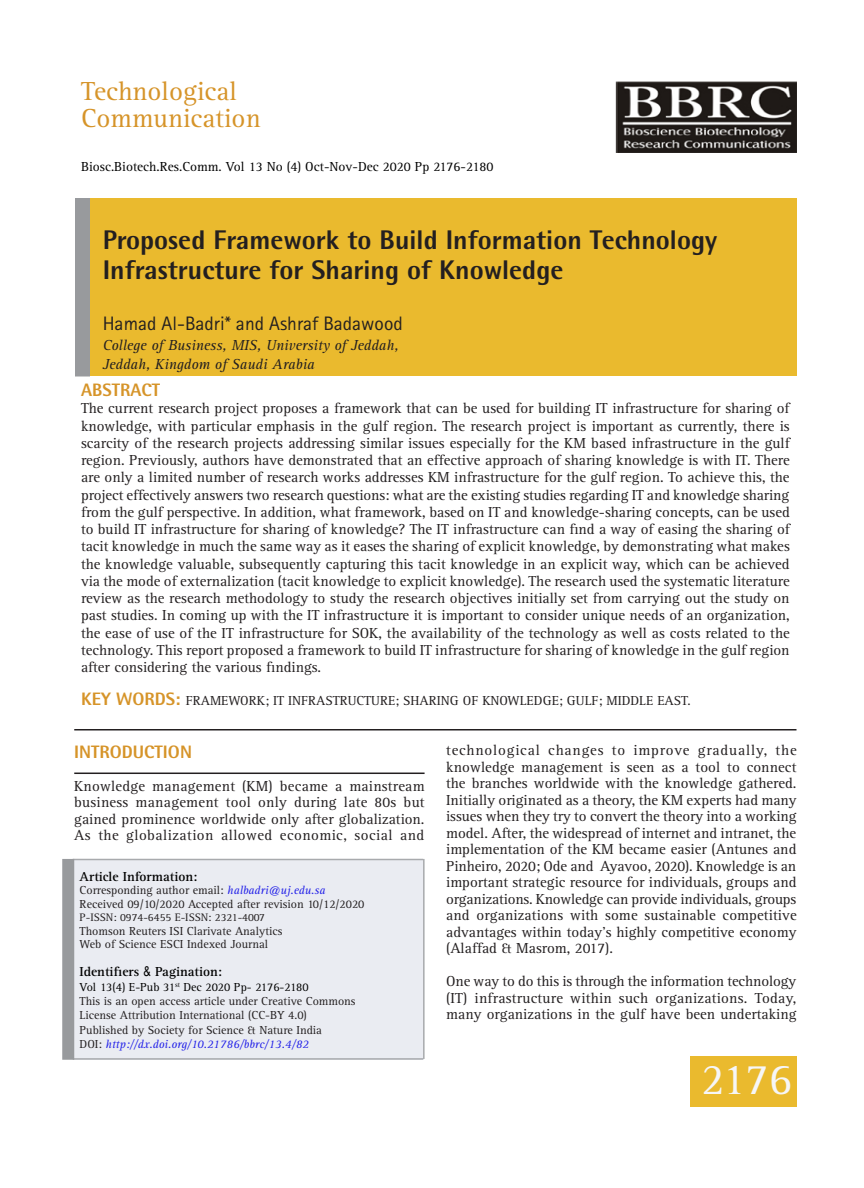
<style>
.page{position:relative;width:864px;height:1188px;background:#fff}
.page>*{position:absolute;margin:0;border:0;box-sizing:border-box;transform-origin:0 0}
.Body_text{font:45px "Rotis Serif Std";color:#f6f6f7}
.Body_text-2{font:800 27px/30px "Rotis Semi Sans Std";color:#231f20}
.Body_text-3{font:27px "Rotis Serif Std";color:#d69429}
.Body_text-4{font:19.5px "Rotis Sans Serif Std";color:#231f20}
.Body_text-5{font:800 18px "Rotis Semi Sans Std";color:#d69429}
.Body_text-6{font:15px/16.5px "Rotis Serif Std";color:#231f20;text-align:justify}
.Body_text-7{font:italic 15px "Rotis Serif Std";color:#231f20}
.Body_text-8{font:13.5px "Rotis Serif Std";color:#231f20}
.Body_text-9{font:13.5px "Rotis Serif Std";color:#000}
.Body_text-10{font:700 13.5px "Rotis Serif Std";color:#000}
.Body_text-11{font:12px/14.2px "Rotis Serif Std";color:#231f20}
.Body_text-12{font:italic 12px "Rotis Serif Std";color:#2321e8}
.Body_text-13{font:12px "Rotis Serif Std";color:#000}
.Body_text-14{font:11.25px "Rotis Serif Std";color:#231f20}
.s1{font-family:"Rotis Semi Sans Std";font-weight:800;font-size:18px;color:#d69429}
.s2{font-style:italic;color:#2321e8}
.s3{font-family:"Arial Narrow";font-weight:400}
.s4{font-style:normal;color:#231f20}
</style>
<div class="page">
<img style="left:615px;top:81px;width:181px;height:72px">
<div style="left:89px;top:198px;width:707px;height:178px;background:#eaba2e"></div>
<div style="left:75px;top:198px;width:15px;height:178px;background:#989a9d"></div>
<hr style="left:74px;top:729px;width:722px;height:1px;background:#231f20">
<hr style="left:74px;top:773px;width:351px;height:1px;background:#231f20">
<div style="left:690px;top:1057px;width:106px;height:50px;background:#eaba2e"></div>
<div style="left:73px;top:859px;width:350px;height:201px;background:#eaecf2"></div>
<hr style="left:423px;top:859px;width:2px;height:200px;background:#a8aaad">
<hr style="left:73px;top:859px;width:350px;height:1px;background:#a8aaad">
<hr style="left:73px;top:1058px;width:350px;height:2px;background:#a8aaad">
<div style="left:62px;top:859px;width:12px;height:201px;background:#989a9d"></div>
<p class="Body_text-3" style="left:81px;top:75px;width:158px">Technological</p>
<p class="Body_text-3" style="left:81px;top:102px;width:181px">Communication</p>
<p class="Body_text-9" style="left:81px;top:158px;width:414px">Biosc.Biotech.Res.Comm. Vol 13 No (4) Oct-Nov-Dec 2020 Pp 2176-2180</p>
<p class="Body_text-2" style="left:103px;top:225px;width:616px">Proposed Framework to Build Information Technology<br>Infrastructure for Sharing of Knowledge</p>
<p class="Body_text-4" style="left:103px;top:312px;width:302px">Hamad Al-Badri* and Ashraf Badawood</p>
<p class="Body_text-7" style="left:103px;top:336px;width:297px">College of Business, MIS, University of Jeddah,</p>
<p class="Body_text-7" style="left:103px;top:356px;width:213px">Jeddah, Kingdom of Saudi Arabia</p>
<p class="Body_text-5" style="left:81px;top:378px;width:81px">ABSTRACT</p>
<p class="Body_text-6" style="left:81px;top:400px;width:710px;line-height:17.2px">The current research project proposes a framework that can be used for building IT infrastructure for sharing of knowledge, with particular emphasis in the gulf region. The research project is important as currently, there is scarcity of the research projects addressing similar issues especially for the KM based infrastructure in the gulf region. Previously, authors have demonstrated that an effective approach of sharing knowledge is with IT. There are only a limited number of research works addresses KM infrastructure for the gulf region. To achieve this, the project effectively answers two research questions: what are the existing studies regarding IT and knowledge sharing from the gulf perspective. In addition, what framework, based on IT and knowledge-sharing concepts, can be used to build IT infrastructure for sharing of knowledge? The IT infrastructure can find a way of easing the sharing of tacit knowledge in much the same way as it eases the sharing of explicit knowledge, by demonstrating what makes the knowledge valuable, subsequently capturing this tacit knowledge in an explicit way, which can be achieved via the mode of externalization (tacit knowledge to explicit knowledge). The research used the systematic literature review as the research methodology to study the research objectives initially set from carrying out the study on past studies. In coming up with the IT infrastructure it is important to consider unique needs of an organization, the ease of use of the IT infrastructure for SOK, the availability of the technology as well as costs related to the technology. This report proposed a framework to build IT infrastructure for sharing of knowledge in the gulf region after considering the various findings.</p>
<p class="Body_text-8" style="left:81px;top:693px;width:611px"><span class="s1">KEY WORDS:</span> Framework; IT Infrastructure; Sharing of Knowledge; Gulf ; Middle East.</p>
<p class="Body_text-5" style="left:74px;top:740px;width:119px">INTRODUCTION</p>
<p class="Body_text-6" style="left:74px;top:778px;width:352px">Knowledge management (KM) became a mainstream business management tool only during late 80s but gained prominence worldwide only after globalization.<br>As the globalization allowed economic, social and</p>
<p class="Body_text-10" style="left:80px;top:868px;width:119px">Article Information:</p>
<p class="Body_text-11" style="left:80px;top:883px;width:247px">Corresponding author email: <span class="s2">halbadri@uj.edu.sa</span></p>
<p class="Body_text-11" style="left:80px;top:897px;width:286px">Received 09/10/2020 Accepted after revision 10/12/2020</p>
<p class="Body_text-14" style="left:80px;top:911px;width:187px">P-ISSN: 0974-6455 E-ISSN: 2321-4007</p>
<p class="Body_text-11" style="left:80px;top:924px;width:204px;line-height:13.5px">Thomson Reuters ISI Clarivate Analytics<br>Web of Science ESCI Indexed Journal</p>
<p class="Body_text-10" style="left:80px;top:964px;width:144px">Identifiers <span class="s3">&amp;</span> Pagination:</p>
<p class="Body_text-13" style="left:80px;top:980px;width:231px">Vol 13(4) E-Pub 31<sup>st</sup> Dec 2020 Pp- 2176-2180</p>
<p class="Body_text-11" style="left:80px;top:994px;width:278px">This is an open access article under Creative Commons<br>License Attribution International (CC -BY 4.0)<br>Published by Society for Science &amp; Nature India</p>
<p class="Body_text-12" style="left:80px;top:1037px;width:231px"><span class="s4">DOI:</span> http://dx.doi.org/10.21786/bbrc/13.4/82</p>
<p class="Body_text-6" style="left:446px;top:742px;width:352px">technological changes to improve gradually, the knowledge management is seen as a tool to connect the branches worldwide with the knowledge gathered.<br>Initially originated as a theory, the KM experts had many issues when they try to convert the theory into a working model. After, the widespread of internet and intranet, the implementation of the KM became easier (Antunes and Pinheiro, 2020; Ode and Ayavoo, 2020). Knowledge is an important strategic resource for individuals, groups and organizations. Knowledge can provide individuals, groups and organizations with some sustainable competitive advantages within today’s highly competitive economy (Alaffad &amp; Masrom, 2017).</p>
<p class="Body_text-6" style="left:446px;top:973px;width:352px">One way to do this is through the information technology (IT) infrastructure within such organizations. Today, many organizations in the gulf have been undertaking</p>
<p class="Body_text" style="left:701px;top:1053px;width:92px">2176</p>
</div>
